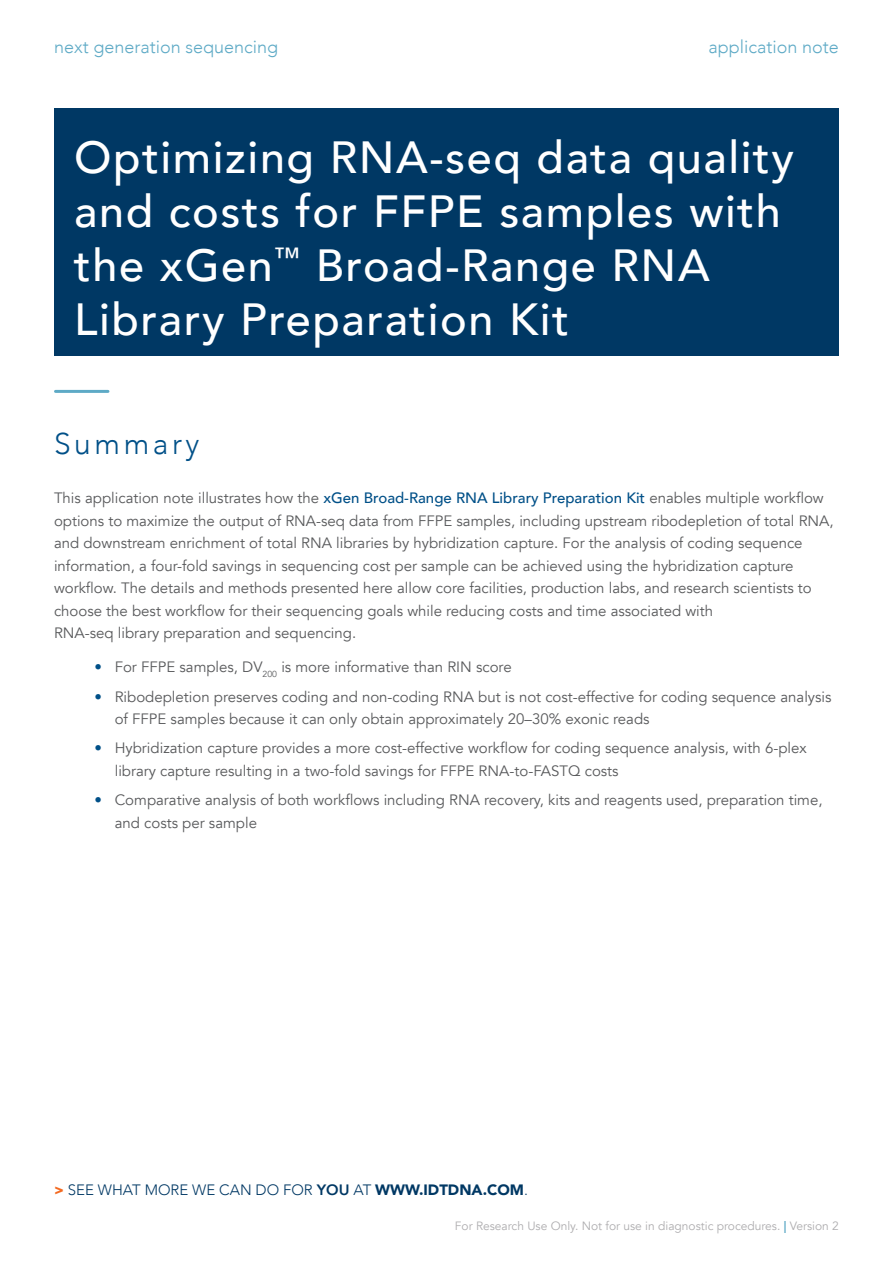
<style>
.page{position:relative;width:893px;height:1263px;background:#fff}
.page>*{position:absolute;margin:0;border:0;box-sizing:border-box;transform-origin:0 0}
.t1{font:500 45px/54px "Avenir";letter-spacing:.035em;color:#fff}
.t2{font:300 30px "Avenir";letter-spacing:.12em;color:#005088}
.t3{font:300 18px "Avenir";color:#5eaac6}
.t4{font:15px/22.5px "Avenir";color:#58595b}
.t5{font:300 15px "Avenir";color:#003864}
.t6{font:12px "Avenir";color:#aeadaf}
.s1{font-weight:500;color:#005088}
.s2{color:#005088}
.s3{font-weight:900;color:#f36a21}
.s4{font-weight:800}
.s5{font-weight:900}
.s6{font-weight:800;color:#5eaac6}
</style>
<div class="page">
<div style="left:54px;top:108px;width:785px;height:248px;background:#003864"></div>
<hr style="left:56px;top:390px;width:52px;height:3px;background:#5eaac6">
<p class="t3" style="left:54px;top:36px;width:226px">next generation sequencing</p>
<p class="t3" style="left:708px;top:36px;width:132px">application note</p>
<h1 class="t1" style="left:74px;top:128px;width:721px">Optimizing RNA-seq data quality and costs for FFPE samples with the xGen<sup>™</sup> Broad-Range RNA<br>Library Preparation Kit</h1>
<h2 class="t2" style="left:54px;top:426px;width:147px">Summary</h2>
<p class="t4" style="left:54px;top:487px;width:781px">This application note illustrates how the <span class="s1">xGen Broad-Range RNA Library Preparation Kit</span> enables multiple workflow options to maximize the output of RNA-seq data from FFPE samples, including upstream ribodepletion of total RNA, and downstream enrichment of total RNA libraries by hybridization capture. For the analysis of coding sequence information, a four-fold savings in sequencing cost per sample can be achieved using the hybridization capture workflow. The details and methods presented here allow core facilities, production labs, and research scientists to choose the best workflow for their sequencing goals while reducing costs and time associated with<br>RNA-seq library preparation and sequencing.</p>
<p class="t4" style="left:94px;top:656px;width:419px"><span class="s2">•</span> For FFPE samples, DV<sub>200</sub> is more informative than RIN score</p>
<p class="t4" style="left:115px;top:685px;width:718px;text-indent:-20px"><span class="s2">•</span> Ribodepletion preserves coding and non-coding RNA but is not cost-effective for coding sequence analysis of FFPE samples because it can only obtain approximately 20–30% exonic reads</p>
<p class="t4" style="left:115px;top:737px;width:693px;text-indent:-20px"><span class="s2">•</span> Hybridization capture provides a more cost-effective workflow for coding sequence analysis, with 6-plex library capture resulting in a two-fold savings for FFPE RNA-to-FASTQ costs</p>
<p class="t4" style="left:115px;top:789px;width:709px;text-indent:-20px"><span class="s2">•</span> Comparative analysis of both workflows including RNA recovery, kits and reagents used, preparation time, and costs per sample</p>
<p class="t5" style="left:54px;top:1181px;width:475px"><span class="s3">&gt;</span> SEE WHAT MORE WE CAN DO FOR <span class="s4">YOU</span> AT <span class="s5">WWW.IDTDNA.COM</span>.</p>
<p class="t6" style="left:455px;top:1219px;width:385px">For Research Use Only. Not for use in diagnostic procedures. <span class="s6">|</span> Version 2</p>
</div>
